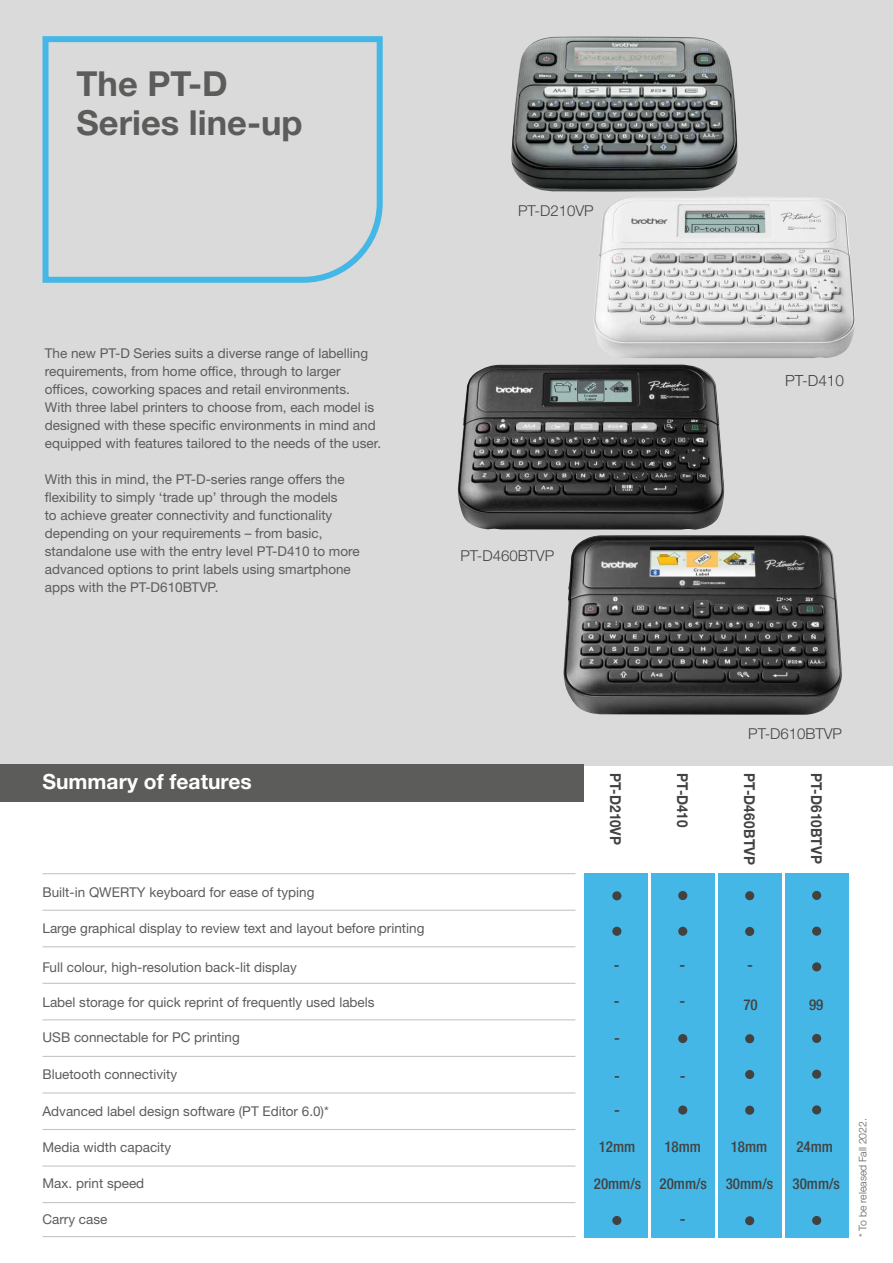
<style>
.page{position:relative;width:893px;height:1263px;background:#fff}
.page>*{position:absolute;margin:0;border:0;box-sizing:border-box;transform-origin:0 0}
.t1{font:700 34.5px/39px "Helvetica Neue LTW1 G";color:#5c5c5b}
.t2{font:700 21px "Helvetica Neue LTW1 G";color:#fff}
.t3{font:300 15.45px "Helvetica Neue LTW1 G";color:#424241}
.t4{font:500 condensed 15px "Helvetica Neue LTW1 G";color:#424241}
.t5{font:700 15px "Helvetica Neue LTW1 G";letter-spacing:.015em;color:#424241;scale:.9 1}
.t6{font:300 15px "Helvetica Neue LTW1 G";color:#424241}
.t7{font:500 15px "Helvetica Neue LTW1 G";color:#424241}
.t8{font:13.5px/18px "Helvetica Neue LTW1 G";color:#5c5c5b}
.t9{font:300 10.5px "Helvetica Neue LTW1 G";color:#5c5c5b}
</style>
<div class="page">
<div style="left:0;top:0;width:893px;height:765px;background:#dadada"></div>
<svg style="left:42px;top:36px;width:341px;height:247px"></svg>
<div style="left:0;top:764px;width:584px;height:38px;background:#5c5c5b"></div>
<hr style="left:43px;top:946px;width:532px;height:1px;background:#c6c6c6">
<hr style="left:43px;top:983px;width:532px;height:1px;background:#c6c6c6">
<hr style="left:43px;top:1019px;width:532px;height:1px;background:#c6c6c6">
<hr style="left:43px;top:1056px;width:532px;height:1px;background:#c6c6c6">
<hr style="left:43px;top:1092px;width:532px;height:1px;background:#c6c6c6">
<hr style="left:43px;top:1129px;width:532px;height:1px;background:#c6c6c6">
<hr style="left:43px;top:1165px;width:532px;height:1px;background:#c6c6c6">
<hr style="left:43px;top:910px;width:532px;height:1px;background:#c6c6c6">
<div style="left:718px;top:873px;width:64px;height:364px;background:#45b7e7"></div>
<div style="left:584px;top:873px;width:63px;height:364px;background:#45b7e7"></div>
<div style="left:651px;top:873px;width:64px;height:364px;background:#45b7e7"></div>
<div style="left:785px;top:873px;width:64px;height:364px;background:#45b7e7"></div>
<div style="left:612px;top:891px;width:9px;height:9px;background:#424241;border-radius:50%"></div>
<div style="left:612px;top:1216px;width:9px;height:9px;background:#424241;border-radius:50%"></div>
<hr style="left:43px;top:873px;width:532px;height:1px;background:#c6c6c6">
<hr style="left:43px;top:1202px;width:532px;height:1px;background:#c6c6c6">
<hr style="left:43px;top:1236px;width:532px;height:1px;background:#c6c6c6">
<div style="left:678px;top:891px;width:9px;height:9px;background:#424241;border-radius:50%"></div>
<div style="left:678px;top:1034px;width:9px;height:9px;background:#424241;border-radius:50%"></div>
<div style="left:678px;top:927px;width:9px;height:9px;background:#424241;border-radius:50%"></div>
<div style="left:612px;top:927px;width:9px;height:9px;background:#424241;border-radius:50%"></div>
<div style="left:678px;top:1105px;width:9px;height:9px;background:#424241;border-radius:50%"></div>
<div style="left:745px;top:891px;width:9px;height:9px;background:#424241;border-radius:50%"></div>
<div style="left:745px;top:1034px;width:9px;height:9px;background:#424241;border-radius:50%"></div>
<div style="left:745px;top:927px;width:9px;height:9px;background:#424241;border-radius:50%"></div>
<div style="left:745px;top:1216px;width:9px;height:9px;background:#424241;border-radius:50%"></div>
<div style="left:745px;top:1070px;width:9px;height:9px;background:#424241;border-radius:50%"></div>
<div style="left:745px;top:1106px;width:9px;height:9px;background:#424241;border-radius:50%"></div>
<div style="left:812px;top:891px;width:9px;height:9px;background:#424241;border-radius:50%"></div>
<div style="left:812px;top:1034px;width:9px;height:9px;background:#424241;border-radius:50%"></div>
<div style="left:812px;top:927px;width:9px;height:9px;background:#424241;border-radius:50%"></div>
<div style="left:812px;top:962px;width:9px;height:9px;background:#424241;border-radius:50%"></div>
<div style="left:812px;top:1216px;width:9px;height:9px;background:#424241;border-radius:50%"></div>
<div style="left:812px;top:1070px;width:9px;height:9px;background:#424241;border-radius:50%"></div>
<div style="left:812px;top:1105px;width:9px;height:9px;background:#424241;border-radius:50%"></div>
<img style="left:511px;top:36px;width:227px;height:156px">
<img style="left:594px;top:197px;width:261px;height:161px">
<img style="left:457px;top:365px;width:267px;height:165px">
<img style="left:563px;top:535px;width:279px;height:180px">
<h1 class="t1" style="left:77px;top:64px;width:228px">The PT-D<br>Series line-up</h1>
<p class="t8" style="left:45px;top:344px;width:338px">The new PT-D Series suits a diverse range of labelling requirements, from home office, through to larger offices, coworking spaces and retail environments.<br>With three label printers to choose from, each model is designed with these specific environments in mind and equipped with features tailored to the needs of the user.</p>
<p class="t8" style="left:45px;top:470px;width:316px">With this in mind, the PT-D-series range offers the flexibility to simply ‘trade up’ through the models<br>to achieve greater connectivity and functionality depending on your requirements – from basic, standalone use with the entry level PT-D410 to more advanced options to print labels using smartphone apps with the PT-D610BTVP.</p>
<p class="t6" style="left:518px;top:201px;width:77px">PT-D210VP</p>
<p class="t6" style="left:460px;top:546px;width:95px">PT-D460BTVP</p>
<p class="t3" style="left:785px;top:371px;width:60px">PT-D410</p>
<h2 class="t2" style="left:43px;top:769px;width:211px">Summary of features</h2>
<p class="t8" style="left:43px;top:883px;width:273px">Built-in QWERTY keyboard for ease of typing</p>
<p class="t8" style="left:43px;top:919px;width:383px">Large graphical display to review text and layout before printing</p>
<p class="t8" style="left:43px;top:958px;width:256px">Full colour, high-resolution back-lit display</p>
<p class="t8" style="left:43px;top:993px;width:334px">Label storage for quick reprint of frequently used labels</p>
<p class="t8" style="left:43px;top:1028px;width:199px">USB connectable for PC printing</p>
<p class="t8" style="left:43px;top:1065px;width:136px">Bluetooth connectivity</p>
<p class="t8" style="left:43px;top:1102px;width:288px">Advanced label design software (PT Editor 6.0)*</p>
<p class="t8" style="left:43px;top:1138px;width:130px">Media width capacity</p>
<p class="t8" style="left:43px;top:1174px;width:103px">Max. print speed</p>
<p class="t8" style="left:43px;top:1210px;width:66px">Carry case</p>
<p class="t6" style="left:748px;top:725px;width:95px">PT-D610BTVP</p>
<p class="t5" style="left:625px;top:773px;width:82px;rotate:90deg">PT-D210VP</p>
<p class="t5" style="left:692px;top:773px;width:62px;rotate:90deg">PT-D410</p>
<p class="t5" style="left:759px;top:773px;width:104px;rotate:90deg">PT-D460BTVP</p>
<p class="t5" style="left:826px;top:773px;width:103px;rotate:90deg">PT-D610BTVP</p>
<p class="t7" style="left:614px;top:956px;width:7px">-</p>
<p class="t7" style="left:680px;top:956px;width:7px">-</p>
<p class="t7" style="left:747px;top:956px;width:7px">-</p>
<p class="t7" style="left:614px;top:992px;width:7px">-</p>
<p class="t7" style="left:680px;top:992px;width:7px">-</p>
<p class="t4" style="left:743px;top:995px;width:16px">70</p>
<p class="t4" style="left:809px;top:995px;width:16px">99</p>
<p class="t7" style="left:614px;top:1029px;width:7px">-</p>
<p class="t7" style="left:614px;top:1066px;width:7px">-</p>
<p class="t7" style="left:680px;top:1066px;width:7px">-</p>
<p class="t7" style="left:614px;top:1101px;width:7px">-</p>
<p class="t4" style="left:599px;top:1138px;width:38px">12mm</p>
<p class="t4" style="left:664px;top:1138px;width:38px">18mm</p>
<p class="t4" style="left:731px;top:1138px;width:38px">18mm</p>
<p class="t4" style="left:796px;top:1138px;width:38px">24mm</p>
<p class="t4" style="left:594px;top:1175px;width:115px">20mm/s 20mm/s</p>
<p class="t4" style="left:726px;top:1175px;width:49px">30mm/s</p>
<p class="t4" style="left:792px;top:1175px;width:49px">30mm/s</p>
<p class="t7" style="left:680px;top:1209px;width:7px">-</p>
<p class="t9" style="left:856px;top:1237px;width:121px;rotate:-90deg">* To be released Fall 2022.</p>
</div>
